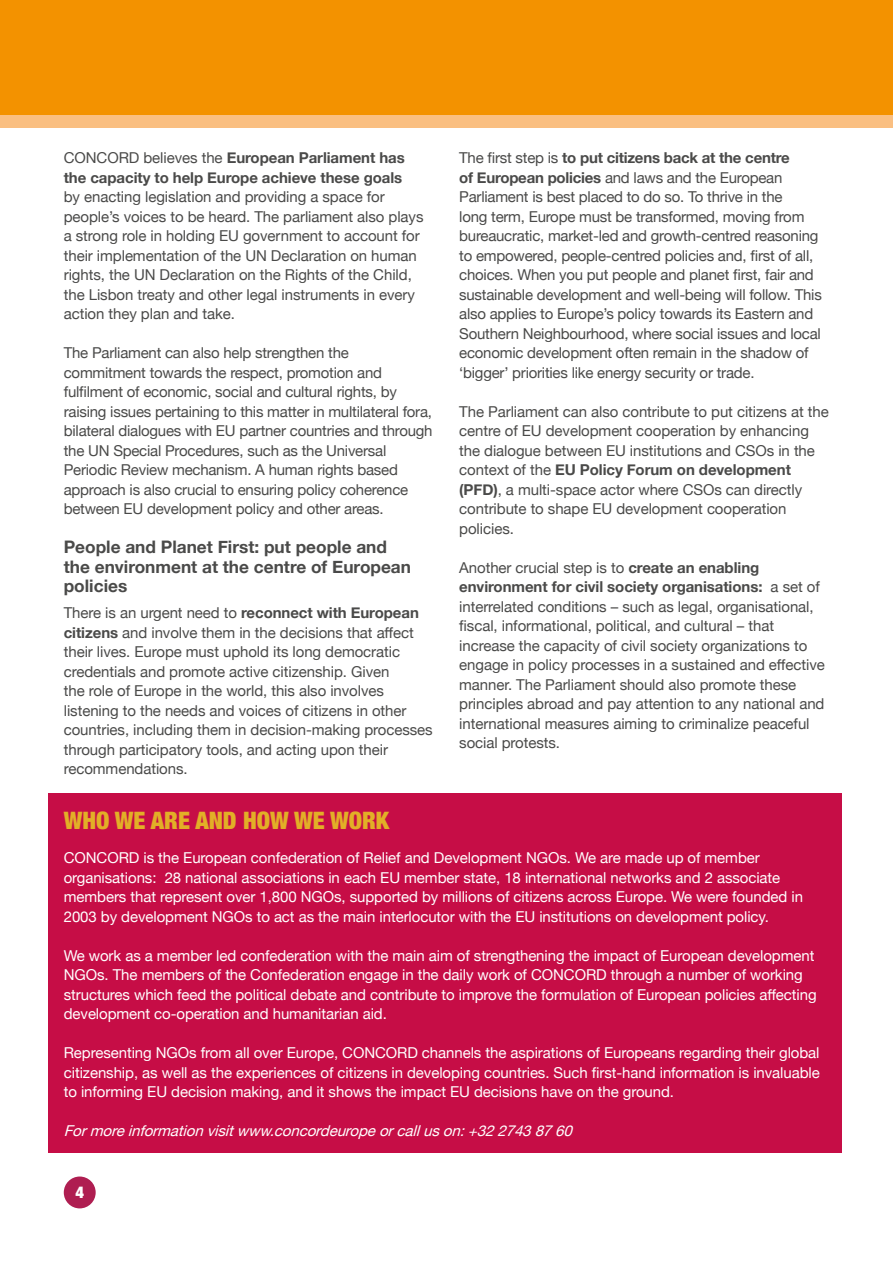
<style>
.page{position:relative;width:893px;height:1263px;background:#fff}
.page>*{position:absolute;margin:0;border:0;box-sizing:border-box;transform-origin:0 0}
.t1{font:900 condensed 24px "Helvetica Neue";color:#e2af27}
.t2{font:700 17.25px/19.5px "Helvetica Neue";color:#4a4a49}
.t3{font:900 condensed 16.5px "Helvetica Neue";color:#fff}
.t4{font:15px/19.5px "Helvetica Neue";letter-spacing:-.005em;color:#4a4a49}
.t5{font:15px/19.5px "Helvetica Neue";letter-spacing:-.005em;color:#fff}
.t6{font:700 15px/19.5px "Helvetica Neue";letter-spacing:-.005em;color:#4a4a49}
.t7{font:italic 15px "Helvetica Neue";color:#fff}
.s1{font-weight:400}
.s2{font-weight:700}
</style>
<div class="page">
<div style="left:49px;top:793px;width:793px;height:359px;background:#c60d46"></div>
<div style="left:0;top:0;width:893px;height:116px;background:#f39200"></div>
<div style="left:0;top:115px;width:893px;height:13px;background:#fabf81"></div>
<div style="left:64px;top:1176px;width:32px;height:32px;background:#af1e51;border-radius:50%"></div>
<p class="t6" style="left:64px;top:149px;width:342px"><span class="s1">CONCORD believes the</span> European Parliament has the capacity to help Europe achieve these goals</p>
<p class="t4" style="left:64px;top:188px;width:361px">by enacting legislation and providing a space for people’s voices to be heard. The parliament also plays a strong role in holding EU government to account for their implementation of the UN Declaration on human rights, the UN Declaration on the Rights of the Child, the Lisbon treaty and other legal instruments in every action they plan and take.</p>
<p class="t4" style="left:64px;top:344px;width:370px">The Parliament can also help strengthen the commitment towards the respect, promotion and fulfilment of economic, social and cultural rights, by raising issues pertaining to this matter in multilateral fora, bilateral dialogues with EU partner countries and through the UN Special Procedures, such as the Universal Periodic Review mechanism. A human rights based approach is also crucial to ensuring policy coherence between EU development policy and other areas.</p>
<p class="t2" style="left:64px;top:538px;width:349px">People and Planet First: put people and the environment at the centre of European policies</p>
<p class="t4" style="left:64px;top:604px;width:370px">There is an urgent need to <span class="s2">reconnect with European citizens</span> and involve them in the decisions that affect their lives. Europe must uphold its long democratic credentials and promote active citizenship. Given<br>the role of Europe in the world, this also involves listening to the needs and voices of citizens in other countries, including them in decision-making processes through participatory tools, and acting upon their recommendations.</p>
<p class="t4" style="left:459px;top:149px;width:364px">The first step is <span class="s2">to put citizens back at the centre<br>of European policies</span> and laws and the European Parliament is best placed to do so. To thrive in the<br>long term, Europe must be transformed, moving from bureaucratic, market-led and growth-centred reasoning to empowered, people-centred policies and, first of all, choices. When you put people and planet first, fair and sustainable development and well-being will follow. This also applies to Europe’s policy towards its Eastern and Southern Neighbourhood, where social issues and local economic development often remain in the shadow of ‘bigger’ priorities like energy security or trade.</p>
<p class="t4" style="left:459px;top:403px;width:371px">The Parliament can also contribute to put citizens at the centre of EU development cooperation by enhancing the dialogue between EU institutions and CSOs in the context of the <span class="s2">EU Policy Forum on development (PFD)</span>, a multi-space actor where CSOs can directly contribute to shape EU development cooperation policies.</p>
<p class="t4" style="left:459px;top:559px;width:367px">Another crucial step is to <span class="s2">create an enabling environment for civil society organisations:</span> a set of interrelated conditions – such as legal, organisational, fiscal, informational, political, and cultural – that increase the capacity of civil society organizations to engage in policy processes in a sustained and effective manner. The Parliament should also promote these principles abroad and pay attention to any national and international measures aiming to criminalize peaceful social protests.</p>
<h1 class="t1" style="left:64px;top:800px;width:327px">WHO WE ARE AND HOW WE WORK</h1>
<p class="t5" style="left:64px;top:849px;width:741px">CONCORD is the European confederation of Relief and Development NGOs. We are made up of member organisations: 28 national associations in each EU member state, 18 international networks and 2 associate members that represent over 1,800 NGOs, supported by millions of citizens across Europe. We were founded in 2003 by development NGOs to act as the main interlocutor with the EU institutions on development policy.</p>
<p class="t5" style="left:64px;top:947px;width:754px">We work as a member led confederation with the main aim of strengthening the impact of European development NGOs. The members of the Confederation engage in the daily work of CONCORD through a number of working structures which feed the political debate and contribute to improve the formulation of European policies affecting development co-operation and humanitarian aid.</p>
<p class="t5" style="left:64px;top:1044px;width:758px;text-align:justify">Representing NGOs from all over Europe, CONCORD channels the aspirations of Europeans regarding their global citizenship, as well as the experiences of citizens in developing countries. Such first-hand information is invaluable to informing EU decision making, and it shows the impact EU decisions have on the ground.</p>
<p class="t7" style="left:64px;top:1120px;width:516px">Formoreinformationvisitwww.concordeuropeorcalluson:+3227438760</p>
<p class="t3" style="left:75px;top:1179px;width:10px">4</p>
</div>
